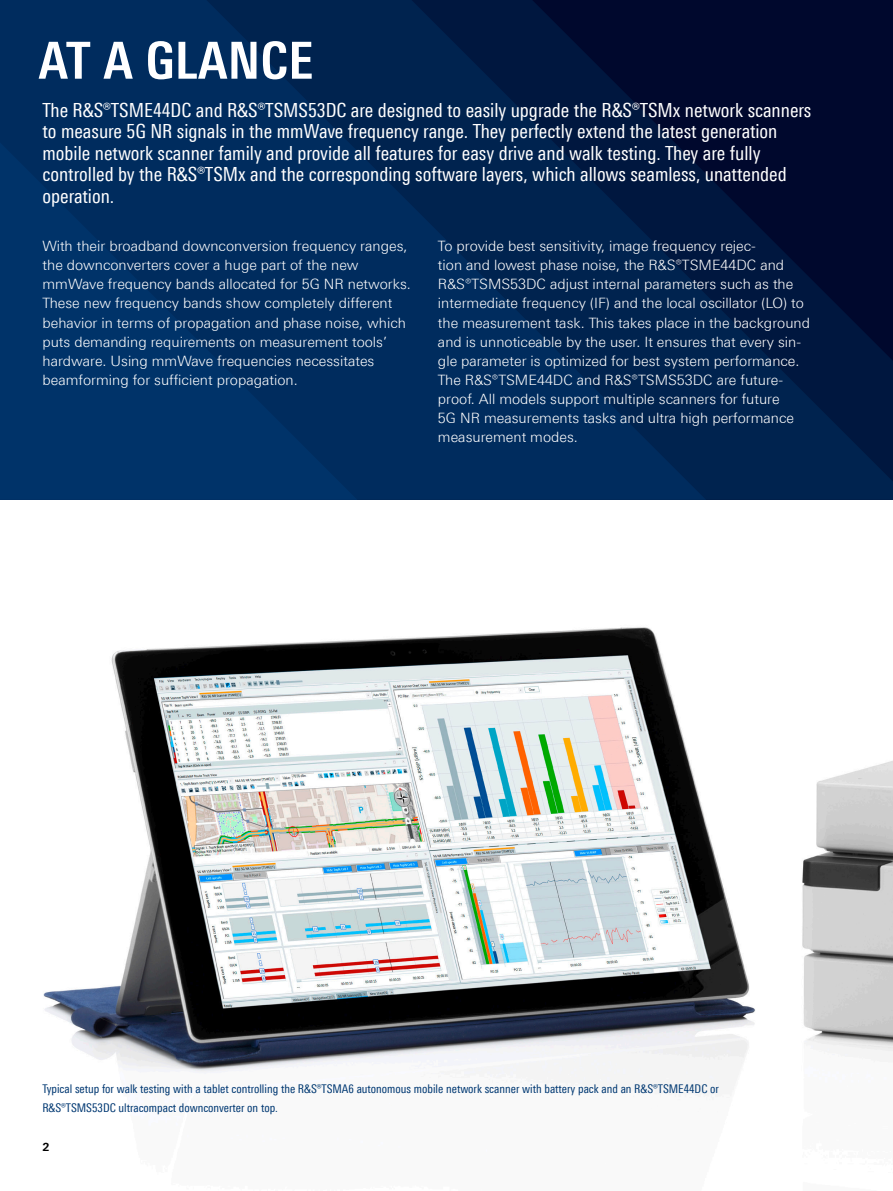
<style>
.page{position:relative;width:893px;height:1191px;background:#fff}
.page>*{position:absolute;margin:0;border:0;box-sizing:border-box;transform-origin:0 0}
.Seiten_Headline_34Pt_weiss{font:700 condensed 51px "Linotype Universfor RS";letter-spacing:.01em;color:#fff}
.Teaser_weiss{font:condensed 19.5px/21.5px "Linotype Universfor RS";color:#fff}
.Haupttext_ohne_Abstand{font:300 14.25px/19.2px "Linotype Universfor RS";color:#fff}
.Bildunterschrift{font:condensed 12px/19.2px "Linotype Universfor RS";color:#003872}
.t1{font:700 11.25px "Linotype Universfor RS";color:#000}
</style>
<div class="page">
<svg style="left:706px;top:0;width:187px;height:500px;background:#001138"></svg>
<svg style="left:0;top:0;width:706px;height:500px;background:#002351"></svg>
<svg style="left:0;top:142px;width:357px;height:358px;background:#002f63"></svg>
<img style="left:43px;top:627px;width:850px;height:473px">
<p class="Seiten_Headline_34Pt_weiss" style="left:39px;top:30px;width:276px">AT A GLANCE</p>
<p class="Teaser_weiss" style="left:43px;top:99px;width:770px">The R&amp;S®TSME44DC and R&amp;S®TSMS53DC are designed to easily upgrade the R&amp;S®TSMx network scanners to measure 5G NR signals in the mmWave frequency range. They perfectly extend the latest generation mobile network scanner family and provide all features for easy drive and walk testing. They are fully controlled by the R&amp;S®TSMx and the corresponding software layers, which allows seamless, unattended operation.</p>
<p class="Haupttext_ohne_Abstand" style="left:43px;top:236px;width:370px">With their broadband downconversion frequency ranges, the downconverters cover a huge part of the new mmWave frequency bands allocated for 5G NR networks.<br>These new frequency bands show completely different behavior in terms of propagation and phase noise, which puts demanding requirements on measurement tools’ hardware. Using mmWave frequencies necessitates beamforming for sufficient propagation.</p>
<p class="Haupttext_ohne_Abstand" style="left:438px;top:236px;width:374px">To provide best sensitivity, image frequency rejec-<br>tion and lowest phase noise, the R&amp;S®TSME44DC and R&amp;S®TSMS53DC adjust internal parameters such as the intermediate frequency (IF) and the local oscillator (LO) to the measurement task. This takes place in the background and is unnoticeable by the user. It ensures that every sin&shy;gle parameter is optimized for best system performance.<br>The R&amp;S®TSME44DC and R&amp;S®TSMS53DC are future&shy;proof. All models support multiple scanners for future<br>5G NR measurements tasks and ultra high performance measurement modes.</p>
<p class="Bildunterschrift" style="left:42px;top:1079px;width:678px">Typical setup for walk testing with a tablet controlling the R&amp;S®TSMA6 autonomous mobile network scanner with battery pack and an R&amp;S®TSME44DC or<br>R&amp;S®TSMS53DC ultracompact downconverter on top.</p>
<p class="t1" style="left:43px;top:1139px;width:9px">2</p>
</div>
